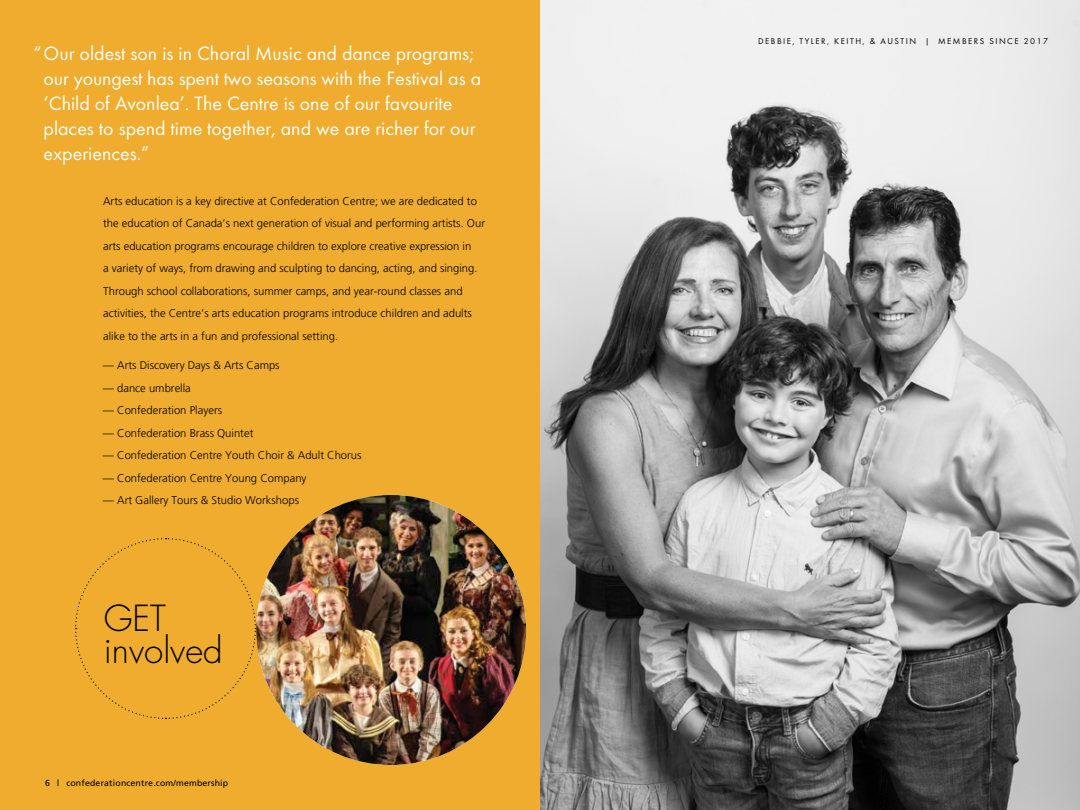
<style>
.page{position:relative;width:1080px;height:810px;background:#fff}
.page>*{position:absolute;margin:0;border:0;box-sizing:border-box;transform-origin:0 0}
.t1{font:300 35px/32.5px "Futura Std";color:#000}
.t2{font:20px/25px "Futura T";color:#fff}
.t3{font:300 11.25px/22.5px "Frutiger";color:#000}
.t4{font:8.75px "Futura T";letter-spacing:.17em;color:#000}
.t5{font:8.75px "Frutiger";letter-spacing:.02em;color:#000}
</style>
<div class="page">
<img style="left:540px;top:0;width:540px;height:810px">
<div style="left:0;top:0;width:540px;height:810px;background:#efac2e"></div>
<svg style="left:75px;top:538px;width:182px;height:181px"></svg>
<img style="left:256px;top:495px;width:270px;height:270px;border-radius:135px">
<h2 class="t2" style="left:44px;top:41px;width:439px;text-indent:-10px">“Our oldest son is in Choral Music and dance programs; our youngest has spent two seasons with the Festival as a ‘Child of Avonlea’. The Centre is one of our favourite places to spend time together, and we are richer for our experiences.”</h2>
<p class="t3" style="left:103px;top:190px;width:383px">Arts education is a key directive at Confederation Centre; we are dedicated to the education of Canada’s next generation of visual and performing artists. Our arts education programs encourage children to explore creative expression in<br>a variety of ways, from drawing and sculpting to dancing, acting, and singing.<br>Through school collaborations, summer camps, and year-round classes and activities, the Centre’s arts education programs introduce children and adults alike to the arts in a fun and professional setting.</p>
<p class="t3" style="left:103px;top:354px;width:178px">— Arts Discovery Days &amp; Arts Camps</p>
<p class="t3" style="left:103px;top:377px;width:90px">— dance umbrella</p>
<p class="t3" style="left:103px;top:399px;width:121px">— Confederation Players</p>
<p class="t3" style="left:103px;top:422px;width:152px">— Confederation Brass Quintet</p>
<p class="t3" style="left:103px;top:444px;width:260px">— Confederation Centre Youth Choir &amp; Adult Chorus</p>
<p class="t3" style="left:103px;top:467px;width:205px">— Confederation Centre Young Company</p>
<p class="t3" style="left:103px;top:489px;width:198px">— Art Gallery Tours &amp; Studio Workshops</p>
<h1 class="t1" style="left:104px;top:603px;width:121px">GET involved</h1>
<p class="t5" style="left:45px;top:778px;width:185px">6 | confederationcentre.com/membership</p>
<p class="t4" style="left:758px;top:36px;width:291px">DEBBIE, TYLER, KEITH, &amp; AUSTIN | MEMBERS SINCE 2017</p>
</div>
